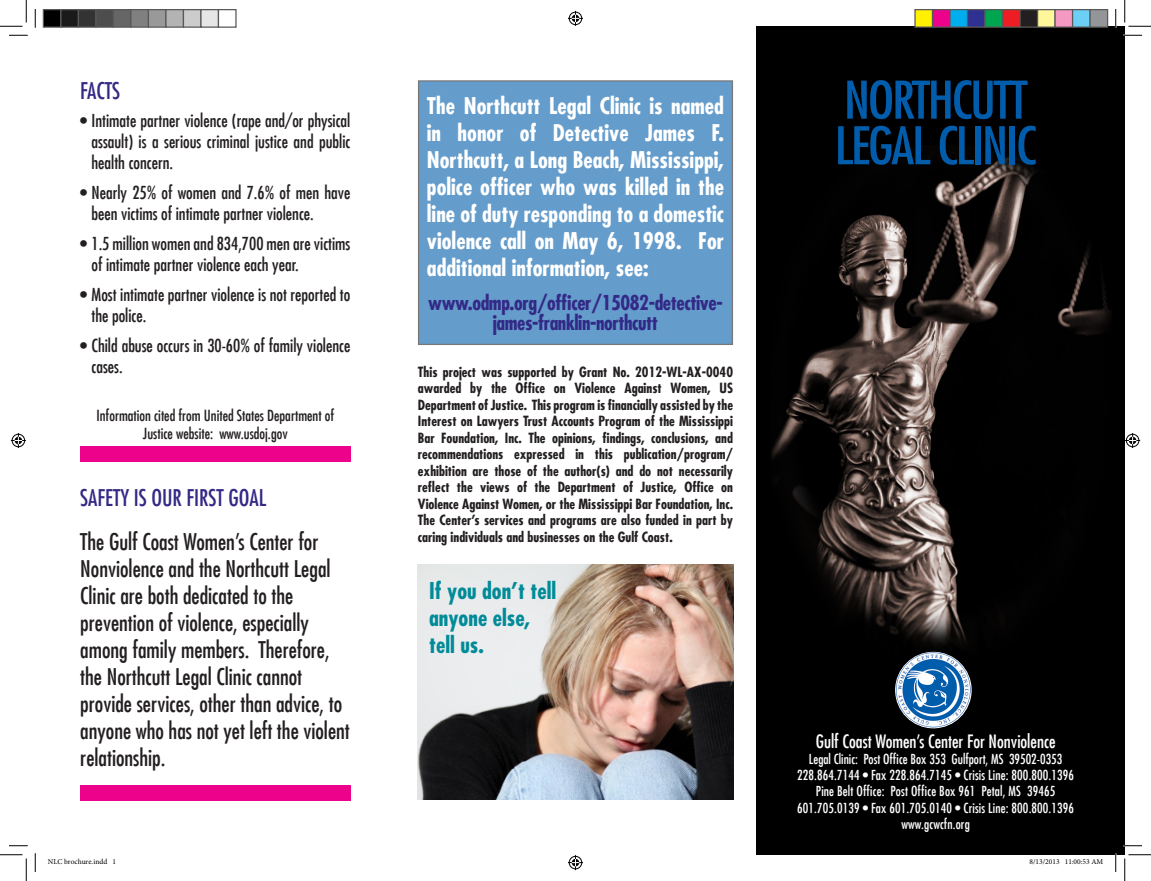
<style>
.page{position:relative;width:1151px;height:881px;background:#fff}
.page>*{position:absolute;margin:0;border:0;box-sizing:border-box;transform-origin:0 0}
.t1{font:condensed 50.5px/45.6px "Futura LT";letter-spacing:-.04em;color:#015dab;scale:1.1 1}
.t2{font:condensed 22.5px/27px "Futura LT";color:#231f20}
.t3{font:700 condensed 22.5px/27px "Futura LT";color:#fff;text-align:justify}
.t4{font:700 condensed 22.5px/27px "Futura Std";color:#008b98}
.t5{font:condensed 22.5px "Futura LT";color:#332986}
.t6{font:700 condensed 20px/20px "Futura LT";letter-spacing:-.02em;color:#332986;text-align:center}
.t7{font:condensed 18px "Futura LT";color:#fff}
.t8{font:condensed 17.5px/21px "Futura LT";color:#231f20}
.t9{font:condensed 15px/18px "Futura LT";color:#231f20;text-align:center}
.t10{font:700 condensed 13.75px/16.5px "Futura LT";color:#231f20;text-align:justify}
.t11{font:condensed 13.5px/16.2px "Futura LT";letter-spacing:.01em;color:#fff;text-align:center}
.t12{font:7.5px "Minion Pro";color:#000}
</style>
<div class="page">
<img style="left:756px;top:27px;width:368px;height:827px">
<img style="left:418px;top:564px;width:315px;height:235px">
<div style="left:80px;top:784px;width:270px;height:16px;background:#ed028c"></div>
<div style="left:80px;top:446px;width:270px;height:16px;background:#ed028c"></div>
<div style="left:418px;top:81px;width:314px;height:263px;background:#649ccb"></div>
<img style="left:895px;top:651px;width:76px;height:77px;border-radius:38px">
<svg style="left:9px;top:34px;width:19px;height:2px"></svg>
<svg style="left:1123px;top:34px;width:19px;height:2px"></svg>
<svg style="left:9px;top:845px;width:19px;height:1px"></svg>
<svg style="left:1123px;top:844px;width:19px;height:2px"></svg>
<svg style="left:34px;top:9px;width:2px;height:19px"></svg>
<svg style="left:34px;top:853px;width:2px;height:19px"></svg>
<svg style="left:1114px;top:9px;width:2px;height:19px"></svg>
<svg style="left:1114px;top:853px;width:2px;height:19px"></svg>
<svg style="left:0;top:0;width:27px;height:27px"></svg>
<svg style="left:0;top:854px;width:27px;height:27px"></svg>
<svg style="left:1124px;top:0;width:27px;height:27px"></svg>
<svg style="left:1124px;top:854px;width:27px;height:27px"></svg>
<svg style="left:568px;top:11px;width:15px;height:15px"></svg>
<svg style="left:568px;top:855px;width:15px;height:15px"></svg>
<svg style="left:11px;top:433px;width:15px;height:15px"></svg>
<svg style="left:1125px;top:433px;width:15px;height:15px"></svg>
<div style="left:43px;top:10px;width:18px;height:17px;background:#000"></div>
<div style="left:43px;top:9px;width:19px;height:19px;border:1px solid #595959"></div>
<div style="left:61px;top:10px;width:17px;height:17px;background:#1a1a1a"></div>
<div style="left:60px;top:9px;width:19px;height:19px;border:1px solid #595959"></div>
<div style="left:78px;top:10px;width:18px;height:17px;background:#333"></div>
<div style="left:78px;top:9px;width:19px;height:19px;border:1px solid #595959"></div>
<div style="left:96px;top:10px;width:17px;height:17px;background:#4d4d4d"></div>
<div style="left:95px;top:9px;width:19px;height:19px;border:1px solid #595959"></div>
<div style="left:113px;top:10px;width:18px;height:17px;background:#666"></div>
<div style="left:113px;top:9px;width:18px;height:19px;border:1px solid #595959"></div>
<div style="left:131px;top:10px;width:17px;height:17px;background:#808080"></div>
<div style="left:130px;top:9px;width:19px;height:19px;border:1px solid #595959"></div>
<div style="left:148px;top:10px;width:18px;height:17px;background:#999"></div>
<div style="left:148px;top:9px;width:18px;height:19px;border:1px solid #595959"></div>
<div style="left:166px;top:10px;width:17px;height:17px;background:#b3b3b3"></div>
<div style="left:165px;top:9px;width:19px;height:19px;border:1px solid #595959"></div>
<div style="left:183px;top:10px;width:18px;height:17px;background:#ccc"></div>
<div style="left:183px;top:9px;width:18px;height:19px;border:1px solid #595959"></div>
<div style="left:201px;top:10px;width:17px;height:17px;background:#e6e6e6"></div>
<div style="left:200px;top:9px;width:19px;height:19px;border:1px solid #595959"></div>
<div style="left:218px;top:9px;width:18px;height:19px;border:1px solid #595959"></div>
<div style="left:915px;top:10px;width:17px;height:17px;background:#fff101"></div>
<div style="left:914px;top:9px;width:19px;height:19px;border:1px solid #595959"></div>
<div style="left:932px;top:10px;width:18px;height:17px;background:#ed028c"></div>
<div style="left:932px;top:9px;width:18px;height:19px;border:1px solid #595959"></div>
<div style="left:950px;top:10px;width:17px;height:17px;background:#00aeef"></div>
<div style="left:949px;top:9px;width:19px;height:19px;border:1px solid #595959"></div>
<div style="left:967px;top:10px;width:18px;height:17px;background:#2e3092"></div>
<div style="left:967px;top:9px;width:18px;height:19px;border:1px solid #595959"></div>
<div style="left:985px;top:10px;width:17px;height:17px;background:#00a54f"></div>
<div style="left:984px;top:9px;width:19px;height:19px;border:1px solid #595959"></div>
<div style="left:1002px;top:10px;width:18px;height:17px;background:#ee1d23"></div>
<div style="left:1002px;top:9px;width:18px;height:19px;border:1px solid #595959"></div>
<div style="left:1020px;top:10px;width:17px;height:17px;background:#231f20"></div>
<div style="left:1019px;top:9px;width:19px;height:19px;border:1px solid #595959"></div>
<div style="left:1037px;top:10px;width:18px;height:17px;background:#fff79a"></div>
<div style="left:1037px;top:9px;width:18px;height:19px;border:1px solid #595959"></div>
<div style="left:1055px;top:10px;width:17px;height:17px;background:#f499c2"></div>
<div style="left:1054px;top:9px;width:19px;height:19px;border:1px solid #595959"></div>
<div style="left:1072px;top:10px;width:18px;height:17px;background:#6bcff6"></div>
<div style="left:1072px;top:9px;width:18px;height:19px;border:1px solid #595959"></div>
<div style="left:1090px;top:10px;width:17px;height:17px;background:#939598"></div>
<div style="left:1089px;top:9px;width:19px;height:19px;border:1px solid #595959"></div>
<svg style="left:1065px;top:823px;width:38px;height:32px"></svg>
<p class="t5" style="left:80px;top:77px;width:41px">FACTS</p>
<p class="t8" style="left:91px;top:110px;width:260px;text-align:justify;text-indent:-11px">• Intimate partner violence (rape and/or physical assault) is a serious criminal justice and public health concern.</p>
<p class="t8" style="left:91px;top:182px;width:260px;text-indent:-11px">• Nearly 25% of women and 7.6% of men have been victims of intimate partner violence.</p>
<p class="t8" style="left:91px;top:233px;width:260px;text-indent:-11px">• 1.5 million women and 834,700 men are victims of intimate partner violence each year.</p>
<p class="t8" style="left:91px;top:284px;width:260px;text-indent:-11px">• Most intimate partner violence is not reported to the police.</p>
<p class="t8" style="left:91px;top:335px;width:260px;text-indent:-11px">• Child abuse occurs in 30-60% of family violence cases.</p>
<p class="t9" style="left:96px;top:406px;width:239px">Information cited from United States Department of<br>Justice website: www.usdoj.gov</p>
<p class="t5" style="left:80px;top:484px;width:187px">SAFETY IS OUR FIRST GOAL</p>
<p class="t2" style="left:80px;top:528px;width:271px">The Gulf Coast Women’s Center for Nonviolence and the Northcutt Legal Clinic are both dedicated to the prevention of violence, especially among family members. Therefore, the Northcutt Legal Clinic cannot provide services, other than advice, to anyone who has not yet left the violent relationship.</p>
<p class="t3" style="left:427px;top:92px;width:299px">The Northcutt Legal Clinic is named in honor of Detective James F.<br>Northcutt, a Long Beach, Mississippi, police officer who was killed in the line of duty responding to a domestic violence call on May 6, 1998. For additional information, see:</p>
<p class="t6" style="left:428px;top:292px;width:296px">www.odmp.org/officer/15082-detective&shy;james-franklin-northcutt</p>
<p class="t10" style="left:418px;top:363px;width:317px">This project was supported by Grant No. 2012-WL-AX-0040 awarded by the Office on Violence Against Women, US Department of Justice. This program is financially assisted by the Interest on Lawyers Trust Accounts Program of the Mississippi Bar Foundation, Inc. The opinions, findings, conclusions, and recommendations expressed in this publication/program/ exhibition are those of the author(s) and do not necessarily reflect the views of the Department of Justice, Office on Violence Against Women, or the Mississippi Bar Foundation, Inc.<br>The Center’s services and programs are also funded in part by caring individuals and businesses on the Gulf Coast.</p>
<p class="t4" style="left:429px;top:577px;width:129px">If you don’t tell anyone else, tell us.</p>
<p class="t1" style="left:834px;top:77px;width:185px">NORTHCUTT<br>LEGAL CLINIC</p>
<p class="t7" style="left:815px;top:730px;width:241px">Gulf Coast Women’s Center For Nonviolence</p>
<p class="t11" style="left:809px;top:750px;width:255px">Legal Clinic: Post Office Box 353 Gulfport, MS 39502-0353</p>
<p class="t11" style="left:797px;top:766px;width:278px">228.864.7144 • Fax 228.864.7145 • Crisis Line: 800.800.1396<br>Pine Belt Office: Post Office Box 961 Petal, MS 39465<br>601.705.0139 • Fax 601.705.0140 • Crisis Line: 800.800.1396 www.gcwcfn.org</p>
<p class="t12" style="left:48px;top:857px;width:70px">NLC brochure.indd 1</p>
<p class="t12" style="left:1029px;top:857px;width:75px">8/13/2013 11:00:53 AM</p>
</div>
